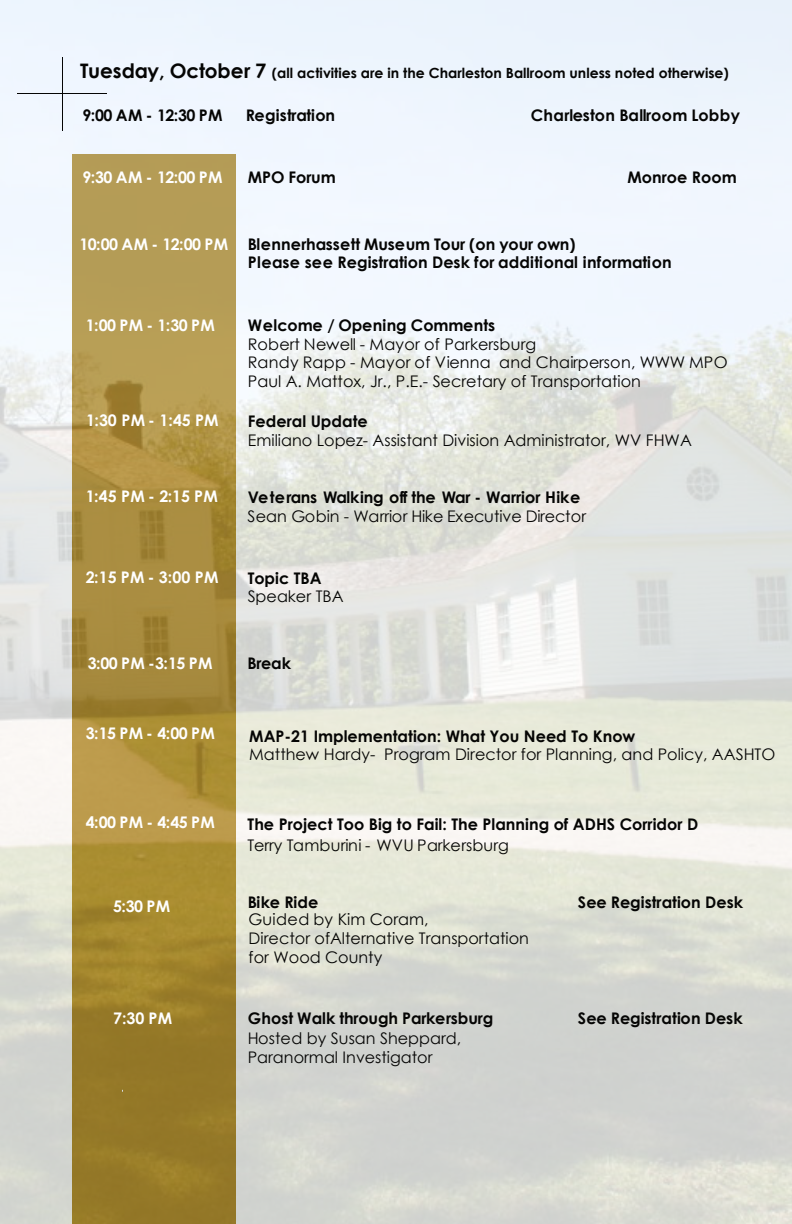
<style>
.page{position:relative;width:792px;height:1224px;background:#fff}
.page>*{position:absolute;margin:0;border:0;box-sizing:border-box;transform-origin:0 0}
.t1{font:16px/19.2px "Century Gothic";color:#050504}
.t2{font:700 16px/18px "Century Gothic";color:#050504}
.t3{font:700 16px "Century Gothic";color:#fff}
.t4{font:700 16px "Century Gothic";letter-spacing:-.04em;color:#fff}
.t5{font:700 14px "Century Gothic";color:#050504}
.s1{font-size:20px}
</style>
<div class="page">
<img style="left:0;top:0;width:792px;height:1224px">
<hr style="left:17px;top:93px;width:90px;height:1px;background:#050504">
<hr style="left:62px;top:57px;width:1px;height:74px;background:#050504">
<p class="t5" style="left:80px;top:63px;width:650px"><span class="s1">Tuesday, October 7</span> (all activities are in the Charleston Ballroom unless noted otherwise)</p>
<p class="t2" style="left:82px;top:105px;width:142px">9:00 AM - 12:30 PM</p>
<p class="t2" style="left:246px;top:105px;width:91px">Registration</p>
<p class="t2" style="left:531px;top:105px;width:211px">Charleston Ballroom Lobby</p>
<p class="t3" style="left:82px;top:165px;width:142px">9:30 AM - 12:00 PM</p>
<p class="t2" style="left:248px;top:167px;width:90px">MPO Forum</p>
<p class="t2" style="left:628px;top:167px;width:111px">Monroe Room</p>
<p class="t4" style="left:80px;top:232px;width:150px">10:00 AM - 12:00 PM</p>
<p class="t2" style="left:248px;top:235px;width:425px">Blennerhassett Museum Tour (on your own)<br>Please see Registration Desk for additional information</p>
<p class="t3" style="left:86px;top:313px;width:130px">1:00 PM - 1:30 PM</p>
<p class="t2" style="left:248px;top:316px;width:249px">Welcome / Opening Comments</p>
<p class="t1" style="left:248px;top:334px;width:481px;line-height:18.6px">Robert Newell - Mayor of Parkersburg<br>Randy Rapp - Mayor of Vienna and Chairperson, WWW MPO<br>Paul A. Mattox, Jr., P.E.- Secretary of Transportation</p>
<p class="t3" style="left:86px;top:408px;width:134px">1:30 PM - 1:45 PM</p>
<p class="t2" style="left:248px;top:411px;width:121px">Federal Update</p>
<p class="t1" style="left:248px;top:430px;width:445px">Emiliano Lopez- Assistant Division Administrator, WV FHWA</p>
<p class="t3" style="left:86px;top:484px;width:133px">1:45 PM - 2:15 PM</p>
<p class="t2" style="left:248px;top:487px;width:334px">Veterans Walking off the War - Warrior Hike</p>
<p class="t1" style="left:248px;top:506px;width:340px">Sean Gobin - Warrior Hike Executive Director</p>
<p class="t3" style="left:86px;top:565px;width:134px">2:15 PM - 3:00 PM</p>
<p class="t2" style="left:248px;top:568px;width:76px">Topic TBA</p>
<p class="t1" style="left:248px;top:586px;width:97px">Speaker TBA</p>
<p class="t3" style="left:88px;top:651px;width:126px">3:00 PM -3:15 PM</p>
<p class="t2" style="left:248px;top:653px;width:45px">Break</p>
<p class="t3" style="left:86px;top:721px;width:130px">3:15 PM - 4:00 PM</p>
<p class="t3" style="left:86px;top:810px;width:130px">4:00 PM - 4:45 PM</p>
<p class="t2" style="left:249px;top:727px;width:388px">MAP-21 Implementation: What You Need To Know</p>
<p class="t1" style="left:249px;top:745px;width:528px">Matthew Hardy- Program Director for Planning, and Policy, AASHTO</p>
<p class="t2" style="left:248px;top:814px;width:452px">The Project Too Big to Fail: The Planning of ADHS Corridor D</p>
<p class="t1" style="left:248px;top:835px;width:263px">Terry Tamburini - WVU Parkersburg</p>
<p class="t3" style="left:113px;top:894px;width:59px">5:30 PM</p>
<p class="t2" style="left:248px;top:892px;width:72px">Bike Ride</p>
<p class="t1" style="left:249px;top:909px;width:282px">Guided by Kim Coram,<br>Director ofAlternative Transportation for Wood County</p>
<p class="t2" style="left:578px;top:893px;width:167px">See Registration Desk</p>
<p class="t3" style="left:113px;top:1006px;width:61px">7:30 PM</p>
<p class="t2" style="left:248px;top:1008px;width:247px">Ghost Walk through Parkersburg</p>
<p class="t2" style="left:578px;top:1008px;width:166px">See Registration Desk</p>
<p class="t1" style="left:248px;top:1028px;width:215px">Hosted by Susan Sheppard,<br>Paranormal Investigator</p>
</div>
